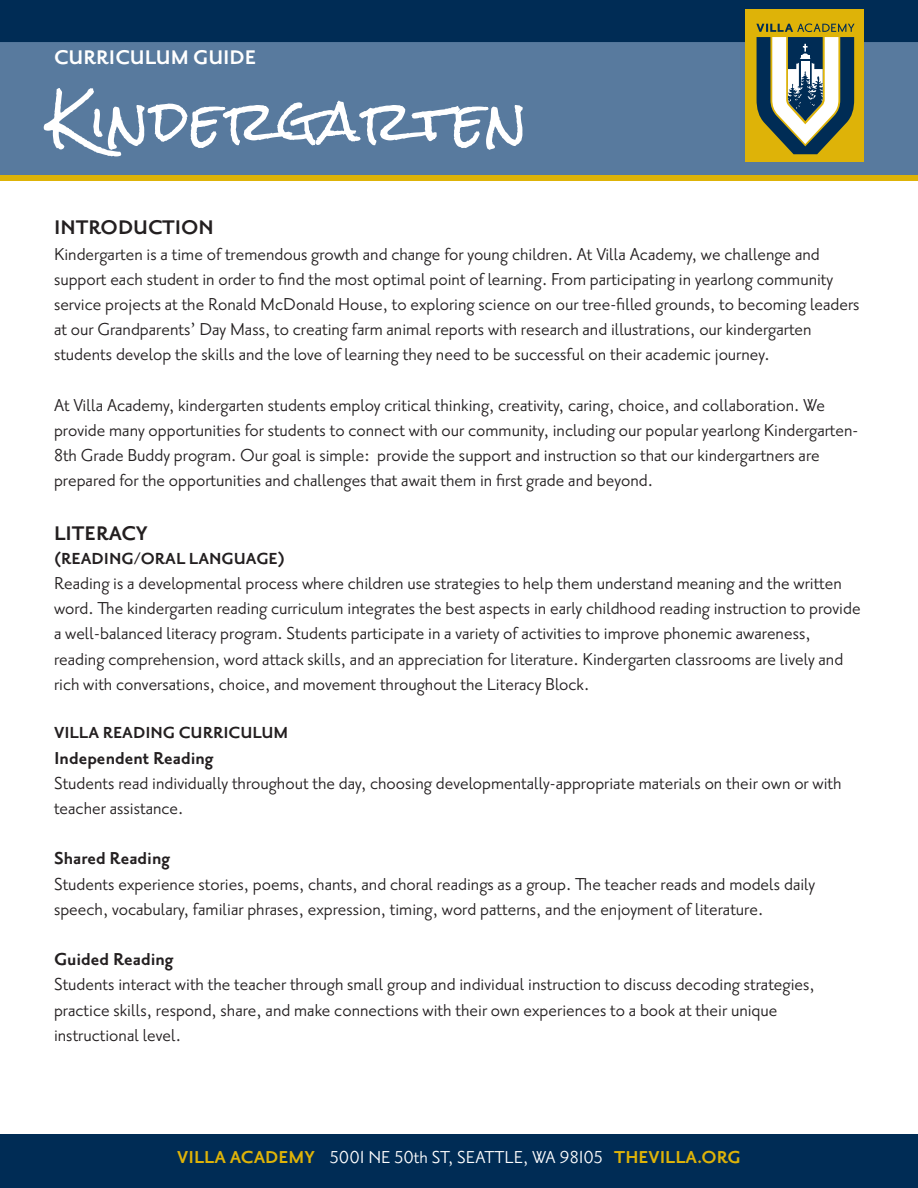
<style>
.page{position:relative;width:918px;height:1188px;background:#fff}
.page>*{position:absolute;margin:0;border:0;box-sizing:border-box;transform-origin:0 0}
.t1{font:54px "Rock Salt";letter-spacing:.04em;color:#fff}
.Heading_1{font:700 24px "Priori Sans OT";color:#231f20}
.t2{font:700 24px "Priori Sans OT";color:#fff}
.Body{font:21px/25.2px "Priori Sans OT";color:#231f20}
.t3{font:21px "Priori Sans OT";color:#fff}
.Heading_3{font:700 21px "Priori Sans OT";color:#231f20}
.Heading_2{font:700 19.5px "Priori Sans OT";color:#231f20}
.s1{font-weight:700;color:#deb308}
</style>
<div class="page">
<div style="left:0;top:0;width:918px;height:179px;background:#587a9e"></div>
<div style="left:0;top:1134px;width:918px;height:54px;background:#002c55"></div>
<div style="left:745px;top:9px;width:119px;height:153px;background:#deb308"></div>
<svg style="left:0;top:0;width:918px;height:154px"></svg>
<div style="left:0;top:176px;width:918px;height:5px;background:#deb308"></div>
<p class="t2" style="left:54px;top:46px;width:204px">CURRICULUM GUIDE</p>
<p class="t1" style="left:47px;top:92px;width:482px">Kindergarten</p>
<p class="Heading_1" style="left:54px;top:217px;width:161px">INTRODUCTION</p>
<p class="Body" style="left:54px;top:242px;width:807px">Kindergarten is a time of tremendous growth and change for young children. At Villa Academy, we challenge and support each student in order to find the most optimal point of learning. From participating in yearlong community service projects at the Ronald McDonald House, to exploring science on our tree-filled grounds, to becoming leaders at our Grandparents’ Day Mass, to creating farm animal reports with research and illustrations, our kindergarten students develop the skills and the love of learning they need to be successful on their academic journey.</p>
<p class="Body" style="left:54px;top:393px;width:806px">At Villa Academy, kindergarten students employ critical thinking, creativity, caring, choice, and collaboration. We provide many opportunities for students to connect with our community, including our popular yearlong Kindergarten-8th Grade Buddy program. Our goal is simple: provide the support and instruction so that our kindergartners are prepared for the opportunities and challenges that await them in first grade and beyond.</p>
<p class="Heading_1" style="left:54px;top:523px;width:95px">LITERACY</p>
<p class="Heading_2" style="left:54px;top:550px;width:233px">(READING/ORAL LANGUAGE)</p>
<p class="Body" style="left:54px;top:572px;width:808px">Reading is a developmental process where children use strategies to help them understand meaning and the written word. The kindergarten reading curriculum integrates the best aspects in early childhood reading instruction to provide a well-balanced literacy program. Students participate in a variety of activities to improve phonemic awareness, reading comprehension, word attack skills, and an appreciation for literature. Kindergarten classrooms are lively and rich with conversations, choice, and movement throughout the Literacy Block.</p>
<p class="Heading_2" style="left:54px;top:724px;width:236px">VILLA READING CURRICULUM</p>
<p class="Heading_3" style="left:54px;top:748px;width:161px">Independent Reading</p>
<p class="Body" style="left:54px;top:771px;width:789px">Students read individually throughout the day, choosing developmentally-appropriate materials on their own or with teacher assistance.</p>
<p class="Heading_3" style="left:54px;top:849px;width:118px">Shared Reading</p>
<p class="Body" style="left:54px;top:872px;width:763px">Students experience stories, poems, chants, and choral readings as a group. The teacher reads and models daily speech, vocabulary, familiar phrases, expression, timing, word patterns, and the enjoyment of literature.</p>
<p class="Heading_3" style="left:54px;top:950px;width:121px">Guided Reading</p>
<p class="Body" style="left:54px;top:973px;width:762px">Students interact with the teacher through small group and individual instruction to discuss decoding strategies, practice skills, respond, share, and make connections with their own experiences to a book at their unique instructional level.</p>
<p class="t3" style="left:177px;top:1148px;width:565px"><span class="s1">VILLA ACADEMY</span> 5001 NE 50th ST, SEATTLE, WA 98105 <span class="s1">THEVILLA.ORG</span></p>
</div>
